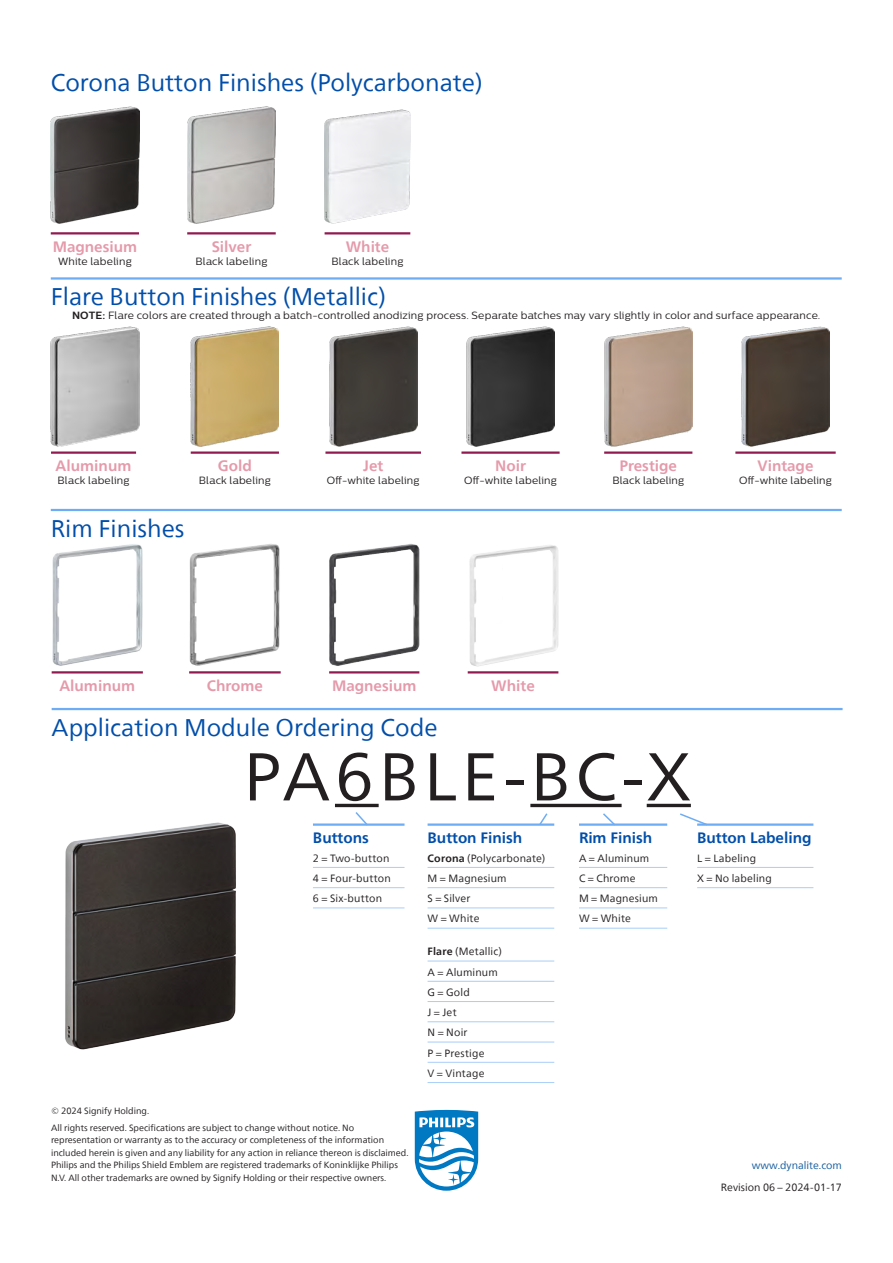
<style>
.page{position:relative;width:893px;height:1263px;background:#fff}
.page>*{position:absolute;margin:0;border:0;box-sizing:border-box;transform-origin:0 0}
.t1{font:67.5px "Neue Frutiger World";letter-spacing:.07em;color:#231f20}
.Mid-Page_Header__16pt{font:24px "Neue Frutiger World";color:#004eaa}
.Top-Page_Header__16pt{font:24px "Neue Frutiger World";color:#004eaa}
.t2{font:700 15px "Neue Frutiger World";color:#e59aaa}
.Pg3_Specs_Category__10pt__rule_above{font:700 15px "Neue Frutiger World";color:#004eaa}
.t3{font:10.5px "Centrale Sans";letter-spacing:.02em;color:#231f20}
.Pg3_Specs_Text__7pt__rule_below{font:10.5px "Neue Frutiger World";letter-spacing:.015em;color:#231f20}
.Copyright_Text{font:10.5px "Neue Frutiger World";color:#231f20}
.Copyright_Text-2{font:10.5px "Neue Frutiger World";color:#175d9e}
.Copyright_Text-3{font:9px/12.6px "Neue Frutiger World";color:#231f20}
.s1{font-weight:700}
</style>
<div class="page">
<svg style="left:415px;top:1110px;width:63px;height:81px"></svg>
<hr style="left:51px;top:277px;width:791px;height:3px;background:#6eadf3">
<img style="left:51px;top:326px;width:88px;height:121px">
<img style="left:191px;top:326px;width:88px;height:121px">
<img style="left:329px;top:326px;width:88px;height:121px">
<img style="left:466px;top:326px;width:89px;height:121px">
<img style="left:604px;top:326px;width:88px;height:121px">
<img style="left:741px;top:326px;width:89px;height:121px">
<img style="left:51px;top:106px;width:88px;height:117px">
<img style="left:187px;top:106px;width:89px;height:117px">
<img style="left:325px;top:110px;width:85px;height:113px">
<hr style="left:51px;top:509px;width:791px;height:2px;background:#6eadf3">
<img style="left:52px;top:544px;width:91px;height:122px">
<img style="left:190px;top:544px;width:90px;height:122px">
<img style="left:330px;top:544px;width:89px;height:122px">
<img style="left:469px;top:545px;width:89px;height:122px">
<hr style="left:52px;top:671px;width:91px;height:2px;background:#911b51">
<hr style="left:329px;top:671px;width:90px;height:2px;background:#911b51">
<hr style="left:468px;top:671px;width:90px;height:2px;background:#911b51">
<hr style="left:189px;top:671px;width:92px;height:2px;background:#911b51">
<hr style="left:51px;top:232px;width:88px;height:2px;background:#911b51">
<hr style="left:187px;top:232px;width:89px;height:2px;background:#911b51">
<hr style="left:325px;top:232px;width:85px;height:2px;background:#911b51">
<hr style="left:51px;top:451px;width:85px;height:3px;background:#911b51">
<hr style="left:461px;top:451px;width:99px;height:3px;background:#911b51">
<hr style="left:191px;top:451px;width:88px;height:3px;background:#911b51">
<hr style="left:325px;top:451px;width:96px;height:3px;background:#911b51">
<hr style="left:604px;top:451px;width:88px;height:3px;background:#911b51">
<hr style="left:735px;top:451px;width:101px;height:3px;background:#911b51">
<hr style="left:52px;top:708px;width:791px;height:2px;background:#6eadf3">
<hr style="left:335px;top:804px;width:44px;height:3px;background:#231f20">
<hr style="left:530px;top:804px;width:92px;height:3px;background:#231f20">
<hr style="left:647px;top:804px;width:44px;height:3px;background:#231f20">
<svg style="left:540px;top:813px;width:8px;height:10px"></svg>
<hr style="left:579px;top:823px;width:88px;height:3px;background:#6eadf3">
<hr style="left:579px;top:867px;width:88px;height:1px;background:#a8cef8">
<hr style="left:579px;top:887px;width:88px;height:1px;background:#a8cef8">
<hr style="left:579px;top:907px;width:88px;height:1px;background:#a8cef8">
<hr style="left:579px;top:928px;width:88px;height:1px;background:#a8cef8">
<svg style="left:601px;top:813px;width:16px;height:13px"></svg>
<svg style="left:680px;top:813px;width:25px;height:10px"></svg>
<hr style="left:697px;top:823px;width:116px;height:3px;background:#6eadf3">
<hr style="left:697px;top:867px;width:116px;height:1px;background:#a8cef8">
<hr style="left:697px;top:887px;width:116px;height:1px;background:#a8cef8">
<img style="left:65px;top:822px;width:171px;height:228px">
<hr style="left:428px;top:823px;width:126px;height:3px;background:#6eadf3">
<hr style="left:428px;top:867px;width:126px;height:1px;background:#a8cef8">
<hr style="left:428px;top:887px;width:126px;height:1px;background:#a8cef8">
<hr style="left:428px;top:907px;width:126px;height:1px;background:#a8cef8">
<hr style="left:428px;top:928px;width:126px;height:1px;background:#a8cef8">
<hr style="left:428px;top:961px;width:126px;height:1px;background:#a8cef8">
<hr style="left:428px;top:981px;width:126px;height:1px;background:#a8cef8">
<hr style="left:428px;top:1001px;width:126px;height:1px;background:#a8cef8">
<hr style="left:428px;top:1021px;width:126px;height:1px;background:#a8cef8">
<hr style="left:428px;top:1042px;width:126px;height:1px;background:#a8cef8">
<hr style="left:428px;top:1062px;width:126px;height:1px;background:#a8cef8">
<hr style="left:428px;top:1082px;width:126px;height:1px;background:#a8cef8">
<hr style="left:313px;top:823px;width:91px;height:3px;background:#6eadf3">
<hr style="left:313px;top:867px;width:91px;height:1px;background:#a8cef8">
<hr style="left:313px;top:887px;width:91px;height:1px;background:#a8cef8">
<hr style="left:313px;top:907px;width:91px;height:1px;background:#a8cef8">
<svg style="left:354px;top:812px;width:15px;height:14px"></svg>
<p class="Top-Page_Header__16pt" style="left:51px;top:64px;width:434px">Corona Button Finishes (Polycarbonate)</p>
<p class="t2" style="left:53px;top:233px;width:86px">Magnesium</p>
<p class="t3" style="left:58px;top:255px;width:75px">White labeling</p>
<p class="t2" style="left:212px;top:233px;width:41px">Silver</p>
<p class="t3" style="left:196px;top:255px;width:73px">Black labeling</p>
<p class="t2" style="left:346px;top:233px;width:45px">White</p>
<p class="t3" style="left:331px;top:255px;width:73px">Black labeling</p>
<p class="Mid-Page_Header__16pt" style="left:51px;top:278px;width:337px">Flare Button Finishes (Metallic)</p>
<p class="t3" style="left:72px;top:309px;width:750px"><span class="s1">NOTE:</span> Flare colors are created through a batch-controlled anodizing process. Separate batches may vary slightly in color and surface appearance.</p>
<p class="t2" style="left:56px;top:452px;width:77px">Aluminum</p>
<p class="t3" style="left:58px;top:474px;width:73px">Black labeling</p>
<p class="Mid-Page_Header__16pt" style="left:51px;top:509px;width:135px">Rim Finishes</p>
<p class="t2" style="left:218px;top:452px;width:35px">Gold</p>
<p class="t3" style="left:199px;top:474px;width:73px">Black labeling</p>
<p class="t2" style="left:363px;top:452px;width:22px">Jet</p>
<p class="t3" style="left:327px;top:474px;width:94px">Off-white labeling</p>
<p class="t2" style="left:495px;top:452px;width:32px">Noir</p>
<p class="t3" style="left:464px;top:474px;width:94px">Off-white labeling</p>
<p class="t2" style="left:619px;top:452px;width:59px">Prestige</p>
<p class="t3" style="left:612px;top:474px;width:73px">Black labeling</p>
<p class="t2" style="left:758px;top:452px;width:57px">Vintage</p>
<p class="t3" style="left:739px;top:474px;width:94px">Off-white labeling</p>
<p class="t2" style="left:59px;top:672px;width:77px">Aluminum</p>
<p class="t2" style="left:207px;top:672px;width:58px">Chrome</p>
<p class="t2" style="left:332px;top:672px;width:86px">Magnesium</p>
<p class="t2" style="left:491px;top:672px;width:45px">White</p>
<p class="Mid-Page_Header__16pt" style="left:52px;top:708px;width:387px">Application Module Ordering Code</p>
<p class="t1" style="left:243px;top:724px;width:449px">PA6BLE-BC-X</p>
<p class="Pg3_Specs_Category__10pt__rule_above" style="left:579px;top:824px;width:75px">Rim Finish</p>
<p class="Pg3_Specs_Text__7pt__rule_below" style="left:579px;top:850px;width:72px">A = Aluminum</p>
<p class="Pg3_Specs_Text__7pt__rule_below" style="left:579px;top:870px;width:58px">C = Chrome</p>
<p class="Pg3_Specs_Text__7pt__rule_below" style="left:579px;top:890px;width:80px">M = Magnesium</p>
<p class="Pg3_Specs_Text__7pt__rule_below" style="left:579px;top:910px;width:53px">W = White</p>
<p class="Pg3_Specs_Category__10pt__rule_above" style="left:428px;top:824px;width:96px">Button Finish</p>
<p class="Pg3_Specs_Text__7pt__rule_below" style="left:428px;top:850px;width:119px"><span class="s1">Corona</span> (Polycarbonate)</p>
<p class="Pg3_Specs_Text__7pt__rule_below" style="left:428px;top:870px;width:80px">M = Magnesium</p>
<p class="Pg3_Specs_Text__7pt__rule_below" style="left:428px;top:890px;width:44px">S = Silver</p>
<p class="Pg3_Specs_Text__7pt__rule_below" style="left:428px;top:910px;width:53px">W = White</p>
<p class="Pg3_Specs_Text__7pt__rule_below" style="left:428px;top:943px;width:76px"><span class="s1">Flare</span> (Metallic)</p>
<p class="Pg3_Specs_Text__7pt__rule_below" style="left:428px;top:964px;width:72px">A = Aluminum</p>
<p class="Pg3_Specs_Text__7pt__rule_below" style="left:428px;top:984px;width:44px">G = Gold</p>
<p class="Pg3_Specs_Text__7pt__rule_below" style="left:428px;top:1004px;width:31px">J = Jet</p>
<p class="Pg3_Specs_Text__7pt__rule_below" style="left:428px;top:1024px;width:41px">N = Noir</p>
<p class="Pg3_Specs_Text__7pt__rule_below" style="left:428px;top:1045px;width:58px">P = Prestige</p>
<p class="Pg3_Specs_Text__7pt__rule_below" style="left:428px;top:1065px;width:58px">V = Vintage</p>
<p class="Pg3_Specs_Category__10pt__rule_above" style="left:697px;top:824px;width:116px">Button Labeling</p>
<p class="Pg3_Specs_Text__7pt__rule_below" style="left:697px;top:850px;width:60px">L = Labeling</p>
<p class="Pg3_Specs_Text__7pt__rule_below" style="left:697px;top:870px;width:76px">X = No labeling</p>
<p class="Pg3_Specs_Category__10pt__rule_above" style="left:313px;top:824px;width:57px">Buttons</p>
<p class="Pg3_Specs_Text__7pt__rule_below" style="left:313px;top:850px;width:78px">2 = Two-button</p>
<p class="Pg3_Specs_Text__7pt__rule_below" style="left:313px;top:870px;width:79px">4 = Four-button</p>
<p class="Pg3_Specs_Text__7pt__rule_below" style="left:313px;top:890px;width:71px">6 = Six-button</p>
<p class="Copyright_Text-3" style="left:51px;top:1104px;width:100px">© 2024 Signify Holding.</p>
<p class="Copyright_Text-3" style="left:51px;top:1121px;width:359px">All rights reserved. Specifications are subject to change without notice. No representation or warranty as to the accuracy or completeness of the information included herein is given and any liability for any action in reliance thereon is disclaimed.<br>Philips and the Philips Shield Emblem are registered trademarks of Koninklijke Philips N.V. All other trademarks are owned by Signify Holding or their respective owners.</p>
<p class="Copyright_Text-2" style="left:752px;top:1157px;width:91px">www.dynalite.com</p>
<p class="Copyright_Text" style="left:721px;top:1179px;width:123px">Revision 06 – 2024-01-17</p>
</div>
